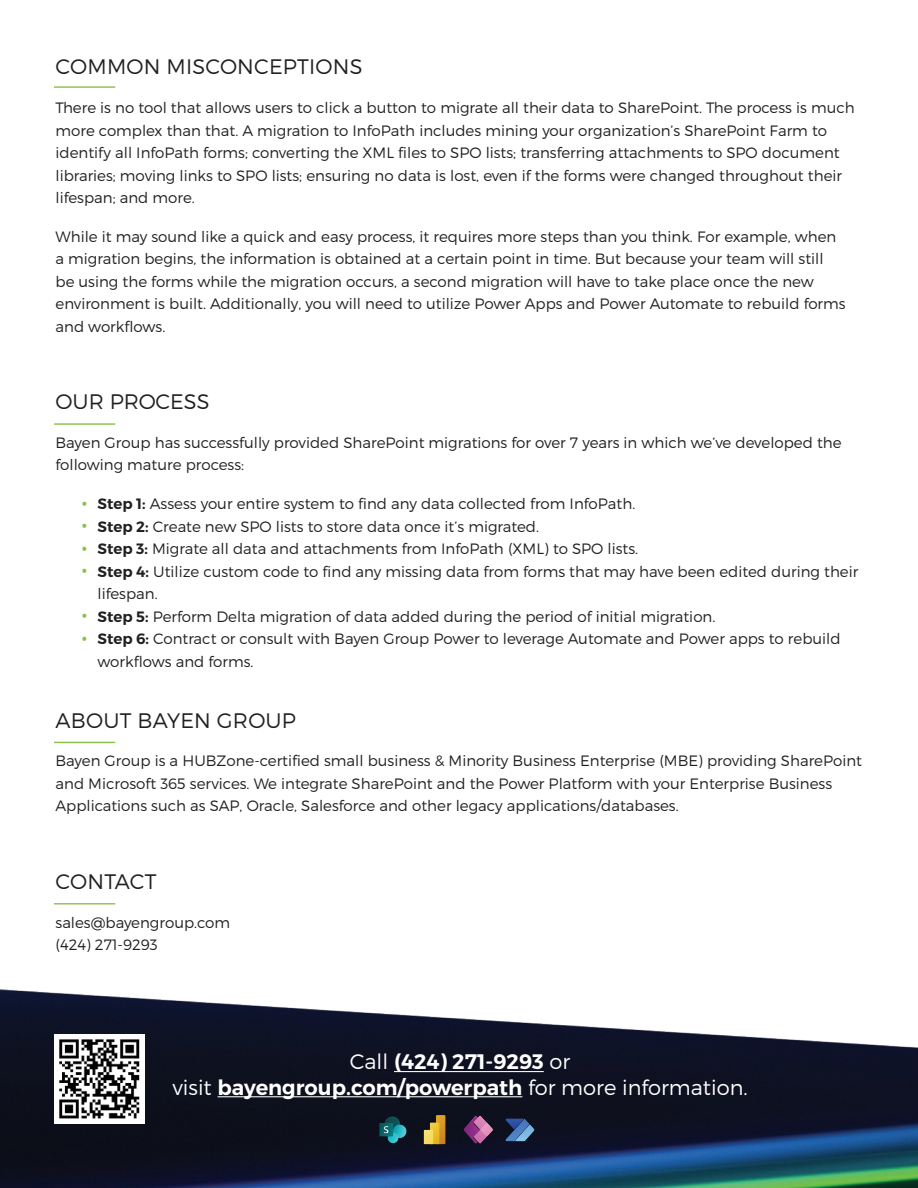
<style>
.page{position:relative;width:918px;height:1188px;background:#fff}
.page>*{position:absolute;margin:0;border:0;box-sizing:border-box;transform-origin:0 0}
.t1{font:600 21px/25.2px "Montserrat";color:#fff;text-align:center}
.t2{font:300 21px "Montserrat";letter-spacing:.01em;color:#221f1f}
.t3{font:300 15px/22.5px "Montserrat";color:#221f1f}
.s1{font-size:27px;color:#8ac247}
.s2{font-weight:600}
.s3{font-weight:300}
</style>
<div class="page">
<img style="left:0;top:989px;width:918px;height:199px">
<hr style="left:394px;top:1071px;width:150px;height:1px;background:#fff">
<hr style="left:218px;top:1096px;width:304px;height:1px;background:#fff">
<img style="left:55px;top:1034px;width:90px;height:90px">
<img style="left:436px;top:1115px;width:10px;height:29px">
<img style="left:430px;top:1122px;width:10px;height:22px">
<img style="left:424px;top:1130px;width:9px;height:14px">
<img style="left:384px;top:1116px;width:16px;height:7px">
<img style="left:379px;top:1123px;width:28px;height:15px">
<img style="left:379px;top:1123px;width:14px;height:14px">
<svg style="left:384px;top:1126px;width:15px;height:17px"></svg>
<img style="left:464px;top:1116px;width:10px;height:28px">
<img style="left:474px;top:1116px;width:19px;height:28px">
<svg style="left:478px;top:1116px;width:15px;height:20px"></svg>
<img style="left:505px;top:1118px;width:25px;height:23px">
<img style="left:514px;top:1124px;width:21px;height:18px">
<hr style="left:54px;top:86px;width:61px;height:2px;background:#8ac247">
<hr style="left:54px;top:423px;width:61px;height:2px;background:#8ac247">
<hr style="left:54px;top:742px;width:61px;height:1px;background:#8ac247">
<hr style="left:54px;top:903px;width:61px;height:2px;background:#8ac247">
<h1 class="t2" style="left:56px;top:57px;width:308px">COMMON MISCONCEPTIONS</h1>
<p class="t3" style="left:56px;top:97px;width:801px">There is no tool that allows users to click a button to migrate all their data to SharePoint. The process is much more complex than that. A migration to InfoPath includes mining your organization’s SharePoint Farm to identify all InfoPath forms; converting the XML files to SPO lists; transferring attachments to SPO document libraries; moving links to SPO lists; ensuring no data is lost, even if the forms were changed throughout their lifespan; and more.</p>
<p class="t3" style="left:56px;top:226px;width:792px">While it may sound like a quick and easy process, it requires more steps than you think. For example, when a migration begins, the information is obtained at a certain point in time. But because your team will still be using the forms while the migration occurs, a second migration will have to take place once the new environment is built. Additionally, you will need to utilize Power Apps and Power Automate to rebuild forms and workflows.</p>
<h1 class="t2" style="left:56px;top:392px;width:156px">OUR PROCESS</h1>
<p class="t3" style="left:56px;top:432px;width:788px">Bayen Group has successfully provided SharePoint migrations for over 7 years in which we’ve developed the following mature process:</p>
<p class="t3" style="left:81px;top:493px;width:556px"><span class="s1">•</span> <span class="s2">Step 1:</span> Assess your entire system to find any data collected from InfoPath.</p>
<p class="t3" style="left:81px;top:516px;width:460px"><span class="s1">•</span> <span class="s2">Step 2:</span> Create new SPO lists to store data once it’s migrated.</p>
<p class="t3" style="left:81px;top:538px;width:559px"><span class="s1">•</span> <span class="s2">Step 3:</span> Migrate all data and attachments from InfoPath (XML) to SPO lists.</p>
<p class="t3" style="left:98px;top:561px;width:762px;text-indent:-17px"><span class="s1">•</span> <span class="s2">Step 4:</span> Utilize custom code to find any missing data from forms that may have been edited during their lifespan.</p>
<p class="t3" style="left:81px;top:606px;width:636px"><span class="s1">•</span> <span class="s2">Step 5:</span> Perform Delta migration of data added during the period of initial migration.</p>
<p class="t3" style="left:98px;top:628px;width:745px;text-indent:-17px"><span class="s1">•</span> <span class="s2">Step 6:</span> Contract or consult with Bayen Group Power to leverage Automate and Power apps to rebuild workflows and forms.</p>
<h1 class="t2" style="left:56px;top:711px;width:242px">ABOUT BAYEN GROUP</h1>
<p class="t3" style="left:56px;top:751px;width:808px">Bayen Group is a HUBZone-certified small business &amp; Minority Business Enterprise (MBE) providing SharePoint and Microsoft 365 services. We integrate SharePoint and the Power Platform with your Enterprise Business<br>Applications such as SAP, Oracle, Salesforce and other legacy applications/databases.</p>
<h1 class="t2" style="left:56px;top:872px;width:102px">CONTACT</h1>
<p class="t3" style="left:56px;top:912px;width:176px">sales@bayengroup.com (424) 271-9293</p>
<h1 class="t1" style="left:172px;top:1050px;width:577px"><span class="s3">Call</span> (424) 271-9293 <span class="s3">or<br>visit</span> bayengroup.com/powerpath <span class="s3">for more information.</span></h1>
</div>
